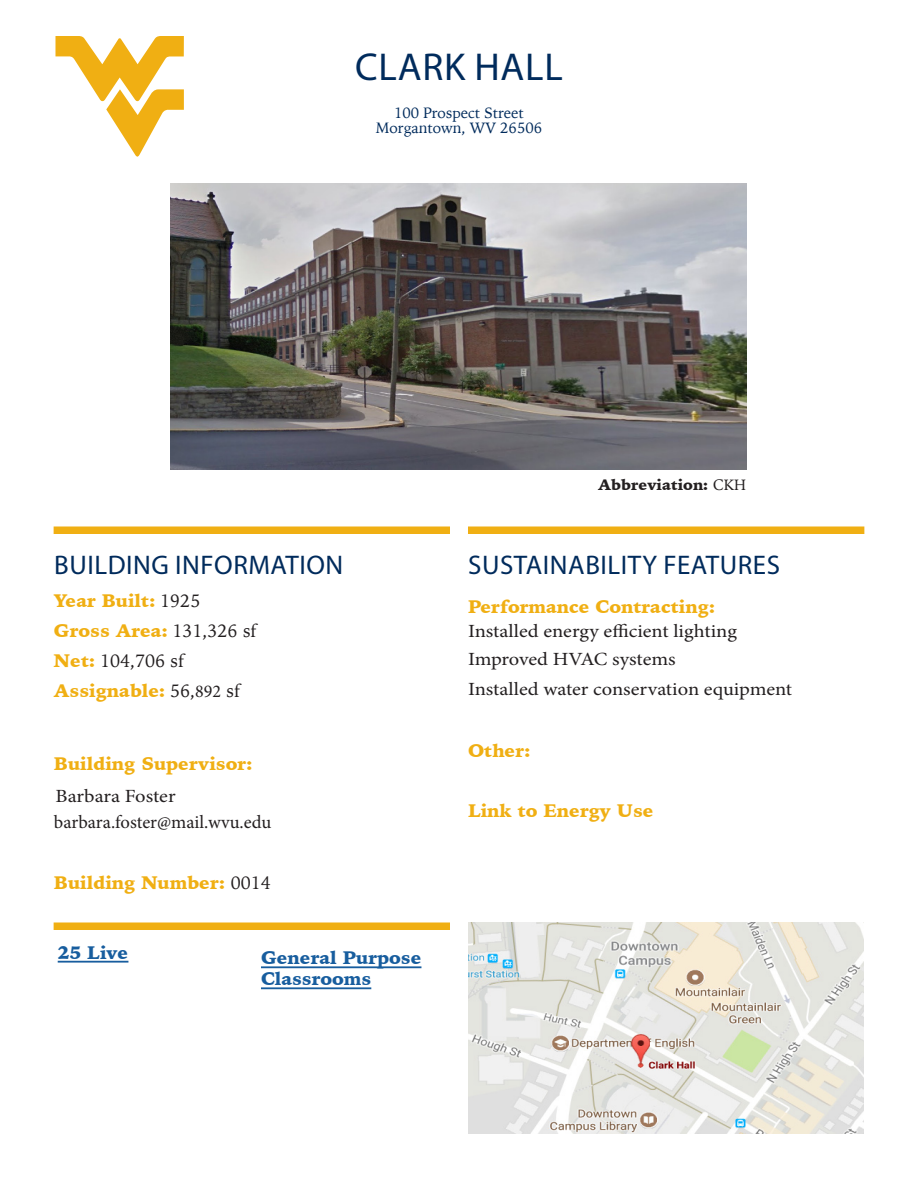
<style>
.page{position:relative;width:918px;height:1188px;background:#fff}
.page>*{position:absolute;margin:0;border:0;box-sizing:border-box;transform-origin:0 0}
.t1{font:39px "Myriad Pro";letter-spacing:.02em;color:#002b5c}
.t2{font:27px "Myriad Pro";letter-spacing:.02em;color:#002b5c}
.t3{font:18.6px/25.3px "Minion Pro";color:#231f20;scale:1.1 1}
.t4{font:900 18px/30px "Iowan Old Style";color:#f0af13}
.t5{font:900 18px/21px "Iowan Old Style";color:#175d9e}
.t6{font:15px/15px "Iowan Old Style";color:#002b5c;text-align:center}
.t7{font:900 15px "Iowan Old Style";color:#231f20}
.s1{font-weight:400;color:#231f20}
.s2{font-family:"Minion Pro";font-weight:400;color:#231f20}
.s3{font-weight:400}
</style>
<div class="page">
<svg style="left:56px;top:36px;width:128px;height:121px"></svg>
<hr style="left:58px;top:961px;width:70px;height:2px;background:#175d9e">
<img style="left:170px;top:184px;width:576px;height:286px">
<img style="left:468px;top:922px;width:396px;height:212px">
<hr style="left:261px;top:987px;width:110px;height:2px;background:#175d9e">
<hr style="left:261px;top:966px;width:160px;height:2px;background:#175d9e">
<div style="left:54px;top:922px;width:396px;height:8px;background:#f0af13"></div>
<div style="left:54px;top:526px;width:396px;height:8px;background:#f0af13"></div>
<div style="left:468px;top:526px;width:396px;height:8px;background:#f0af13"></div>
<h1 class="t1" style="left:355px;top:43px;width:209px">CLARK HALL</h1>
<p class="t6" style="left:376px;top:105px;width:168px">100 Prospect Street<br>Morgantown, WV 26506</p>
<h2 class="t2" style="left:54px;top:549px;width:291px">BUILDING INFORMATION</h2>
<p class="t4" style="left:54px;top:586px;width:204px">Year Built: <span class="s1">1925<br></span>Gross Area: <span class="s1">131,326 sf<br></span>Net: <span class="s1">104,706 sf<br></span>Assignable: <span class="s1">56,</span><span class="s2">892</span> <span class="s1">sf</span></p>
<p class="t4" style="left:54px;top:748px;width:200px">Building Supervisor:</p>
<p class="t3" style="left:54px;top:784px;width:199px">Barbara Foster barbara.foster@mail.wvu.edu</p>
<p class="t4" style="left:54px;top:868px;width:218px">Building Number: <span class="s1">0014</span></p>
<p class="t7" style="left:598px;top:474px;width:149px">Abbreviation: <span class="s3">CKH</span></p>
<h2 class="t2" style="left:468px;top:549px;width:313px">SUSTAINABILITY FEATURES</h2>
<p class="t4" style="left:468px;top:592px;width:248px">Performance Contracting:</p>
<p class="t3" style="left:468px;top:618px;width:246px;line-height:27px">Installed energy efficient lighting<br>Improved HVAC systems</p>
<p class="t3" style="left:468px;top:676px;width:296px">Installed water conservation equipment</p>
<p class="t4" style="left:468px;top:736px;width:64px">Other:</p>
<p class="t4" style="left:468px;top:796px;width:187px">Link to Energy Use</p>
<p class="t5" style="left:58px;top:942px;width:72px">25 Live</p>
<p class="t5" style="left:261px;top:947px;width:162px">General Purpose<br>Classrooms</p>
</div>
